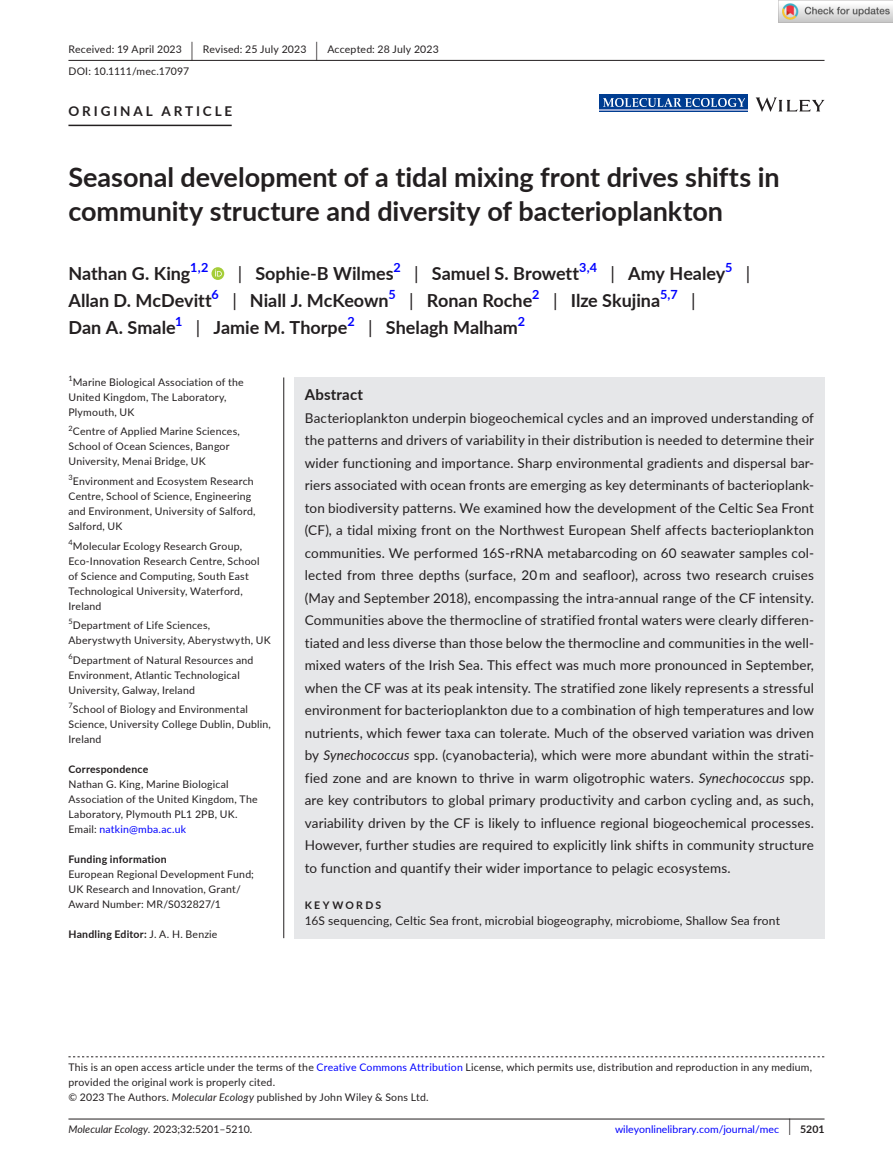
<style>
.page{position:relative;width:893px;height:1174px;background:#fff}
.page>*{position:absolute;margin:0;border:0;box-sizing:border-box;transform-origin:0 0}
.t1{font:700 27px/34.5px "Lato";color:#231f20}
.t2{font:700 18px "Lato";color:#231f20}
.t3{font:18px "Lato";color:#231f20}
.t4{font:700 15px "Lato";letter-spacing:.015em;color:#231f20}
.t5{font:13.5px/22.5px "Lato";letter-spacing:.01em;color:#231f20;text-align:justify}
.t6{font:700 13.5px "Lato";letter-spacing:.215em;color:#231f20}
.t7{font:700 12.6px "Lato";color:#00f}
.t8{font:12px "Lato";letter-spacing:.015em;color:#231f20}
.t9{font:10.5px/15px "Lato";letter-spacing:.02em;color:#231f20}
.t10{font:700 10.5px "Lato";letter-spacing:.02em;color:#231f20}
.t11{font:10.5px "Lato";color:#00f}
.t12{font:10.5px "Lato";color:#231f20}
.t13{font:700 10.5px "Lato";letter-spacing:.22em;color:#231f20}
.t14{font:7.35px "Lato";color:#231f20}
.s1{font-size:19.65px}
.s2{font-weight:400}
.s3{color:#00f}
.s4{font-style:italic}
.s5{font-size:17.4px;color:#231f20}
.s6{font-weight:700;color:#231f20}
</style>
<div class="page">
<hr style="left:68px;top:1118px;width:756px;height:1px;background:#231f20">
<svg style="left:756px;top:97px;width:68px;height:15px"></svg>
<div style="left:599px;top:95px;width:149px;height:17px;background:#003d91"></div>
<img style="left:603px;top:98px;width:141px;height:9px">
<hr style="left:599px;top:109px;width:149px;height:2px;background:#96a6d0">
<hr style="left:68px;top:60px;width:756px;height:1px;background:#231f20">
<hr style="left:68px;top:125px;width:164px;height:1px;background:#231f20">
<svg style="left:211px;top:267px;width:13px;height:13px"></svg>
<svg style="left:215px;top:269px;width:7px;height:7px"></svg>
<hr style="left:283px;top:377px;width:1px;height:561px;background:#231f20">
<div style="left:294px;top:377px;width:530px;height:558px;background:#e6e7e9"></div>
<hr style="left:294px;top:935px;width:530px;height:3px;background:#e6e7e9">
<svg style="left:68px;top:1056px;width:756px;height:1px"></svg>
<img style="left:779px;top:0;width:114px;height:23px">
<p class="t9" style="left:68px;top:38px;width:372px;line-height:21.8px">Received: 19 April 2023 <span class="s1">|</span> Revised: 25 July 2023 <span class="s1">|</span> Accepted: 28 July 2023<br>DOI: 10.1111/mec.17097</p>
<p class="t6" style="left:68px;top:101px;width:165px">ORIGINAL ARTICLE</p>
<h1 class="t1" style="left:68px;top:159px;width:713px">Seasonal development of a tidal mixing front drives shifts in community structure and diversity of bacterioplankton</h1>
<h2 class="t2" style="left:68px;top:260px;width:123px">Nathan G. King</h2>
<p class="t7" style="left:190px;top:258px;width:20px">1,2</p>
<h2 class="t2" style="left:238px;top:260px;width:157px"><span class="s2">|</span> Sophie-B Wilmes</h2>
<p class="t7" style="left:393px;top:258px;width:9px">2</p>
<h2 class="t2" style="left:414px;top:260px;width:166px"><span class="s2">|</span> Samuel S. Browett</h2>
<p class="t7" style="left:579px;top:258px;width:19px">3,4</p>
<h2 class="t2" style="left:611px;top:260px;width:116px"><span class="s2">|</span> Amy Healey</h2>
<p class="t7" style="left:725px;top:258px;width:9px">5</p>
<h2 class="t3" style="left:746px;top:260px;width:6px">|</h2>
<h2 class="t2" style="left:68px;top:287px;width:145px">Allan D. McDevitt</h2>
<p class="t7" style="left:212px;top:285px;width:9px">6</p>
<h2 class="t2" style="left:232px;top:287px;width:158px"><span class="s2">|</span> Niall J. McKeown</h2>
<p class="t7" style="left:388px;top:285px;width:9px">5</p>
<h2 class="t2" style="left:409px;top:287px;width:125px"><span class="s2">|</span> Ronan Roche</h2>
<p class="t7" style="left:532px;top:285px;width:9px">2</p>
<h2 class="t2" style="left:553px;top:287px;width:109px"><span class="s2">|</span> Ilze Skujina</h2>
<p class="t7" style="left:660px;top:285px;width:19px">5,7</p>
<h2 class="t3" style="left:691px;top:287px;width:6px">|</h2>
<h2 class="t2" style="left:68px;top:314px;width:109px">Dan A. Smale</h2>
<p class="t7" style="left:175px;top:312px;width:9px">1</p>
<h2 class="t2" style="left:196px;top:314px;width:153px"><span class="s2">|</span> Jamie M. Thorpe</h2>
<p class="t7" style="left:347px;top:312px;width:9px">2</p>
<h2 class="t2" style="left:368px;top:314px;width:151px"><span class="s2">|</span> Shelagh Malham</h2>
<p class="t7" style="left:518px;top:312px;width:9px">2</p>
<p class="t14" style="left:68px;top:373px;width:6px">1</p>
<p class="t9" style="left:68px;top:374px;width:177px;text-indent:4px">Marine Biological Association of the<br>United Kingdom, The Laboratory,<br>Plymouth, UK</p>
<p class="t9" style="left:68px;top:424px;width:173px"><sup>2</sup>Centre of Applied Marine Sciences,<br>School of Ocean Sciences, Bangor<br>University, Menai Bridge, UK</p>
<p class="t9" style="left:68px;top:473px;width:189px"><sup>3</sup>Environment and Ecosystem Research<br>Centre, School of Science, Engineering and Environment, University of Salford,<br>Salford, UK</p>
<p class="t9" style="left:68px;top:538px;width:193px"><sup>4</sup>Molecular Ecology Research Group,<br>Eco-Innovation Research Centre, School of Science and Computing, South East<br>Technological University, Waterford,<br>Ireland</p>
<p class="t9" style="left:68px;top:617px;width:204px"><sup>5</sup>Department of Life Sciences,<br>Aberystwyth University, Aberystwyth, UK</p>
<p class="t9" style="left:68px;top:652px;width:186px"><sup>6</sup>Department of Natural Resources and<br>Environment, Atlantic Technological<br>University, Galway, Ireland</p>
<p class="t9" style="left:68px;top:701px;width:204px"><sup>7</sup>School of Biology and Environmental<br>Science, University College Dublin, Dublin,<br>Ireland</p>
<p class="t10" style="left:68px;top:761px;width:81px">Correspondence</p>
<p class="t9" style="left:68px;top:776px;width:191px">Nathan G. King, Marine Biological Association of the United Kingdom, The Laboratory, Plymouth PL1 2PB, UK.<br>Email: <span class="s3">natkin@mba.ac.uk</span></p>
<p class="t10" style="left:68px;top:851px;width:100px">Funding information</p>
<p class="t9" style="left:68px;top:866px;width:187px">European Regional Development Fund;<br>UK Research and Innovation, Grant/<br>Award Number: MR/S032827/1</p>
<p class="t10" style="left:68px;top:926px;width:150px">Handling Editor: <span class="s2">J. A. H. Benzie</span></p>
<p class="t4" style="left:305px;top:383px;width:60px">Abstract</p>
<p class="t5" style="left:305px;top:406px;width:511px">Bacterioplankton underpin biogeochemical cycles and an improved understanding of the patterns and drivers of variability in their distribution is needed to determine their wider functioning and importance. Sharp environmental gradients and dispersal bar&shy;riers associated with ocean fronts are emerging as key determinants of bacterioplank&shy;ton biodiversity patterns. We examined how the development of the Celtic Sea Front (CF), a tidal mixing front on the Northwest European Shelf affects bacterioplankton communities. We performed 16S-rRNA metabarcoding on 60 seawater samples col&shy;lected from three depths (surface, 20 m and seafloor), across two research cruises (May and September 2018), encompassing the intra-annual range of the CF intensity.<br>Communities above the thermocline of stratified frontal waters were clearly differen&shy;tiated and less diverse than those below the thermocline and communities in the well&shy;mixed waters of the Irish Sea. This effect was much more pronounced in September, when the CF was at its peak intensity. The stratified zone likely represents a stressful environment for bacterioplankton due to a combination of high temperatures and low nutrients, which fewer taxa can tolerate. Much of the observed variation was driven by <span class="s4">Synechococcus</span> spp. (cyanobacteria), which were more abundant within the strati&shy;fied zone and are known to thrive in warm oligotrophic waters. <span class="s4">Synechococcus</span> spp. are key contributors to global primary productivity and carbon cycling and, as such, variability driven by the CF is likely to influence regional biogeochemical processes.<br>However, further studies are required to explicitly link shifts in community structure to function and quantify their wider importance to pelagic ecosystems.</p>
<p class="t13" style="left:305px;top:897px;width:78px">KEYWORDS</p>
<p class="t8" style="left:305px;top:912px;width:477px">16S sequencing, Celtic Sea front, microbial biogeography, microbiome, Shallow Sea front</p>
<p class="t9" style="left:68px;top:1059px;width:745px">This is an open access article under the terms of the <span class="s3">Creative Commons Attribution</span> License, which permits use, distribution and reproduction in any medium, provided the original work is properly cited.<br>© 2023 The Authors. <span class="s4">Molecular Ecology</span> published by John Wiley &amp; Sons Ltd.</p>
<p class="t12" style="left:68px;top:1121px;width:185px"><span class="s4">Molecular Ecology.</span> 2023;32:5201–5210.</p>
<p class="t11" style="left:615px;top:1121px;width:211px">wileyonlinelibrary.com/journal/mec <span class="s5">|</span> <span class="s6">5201</span></p>
</div>
